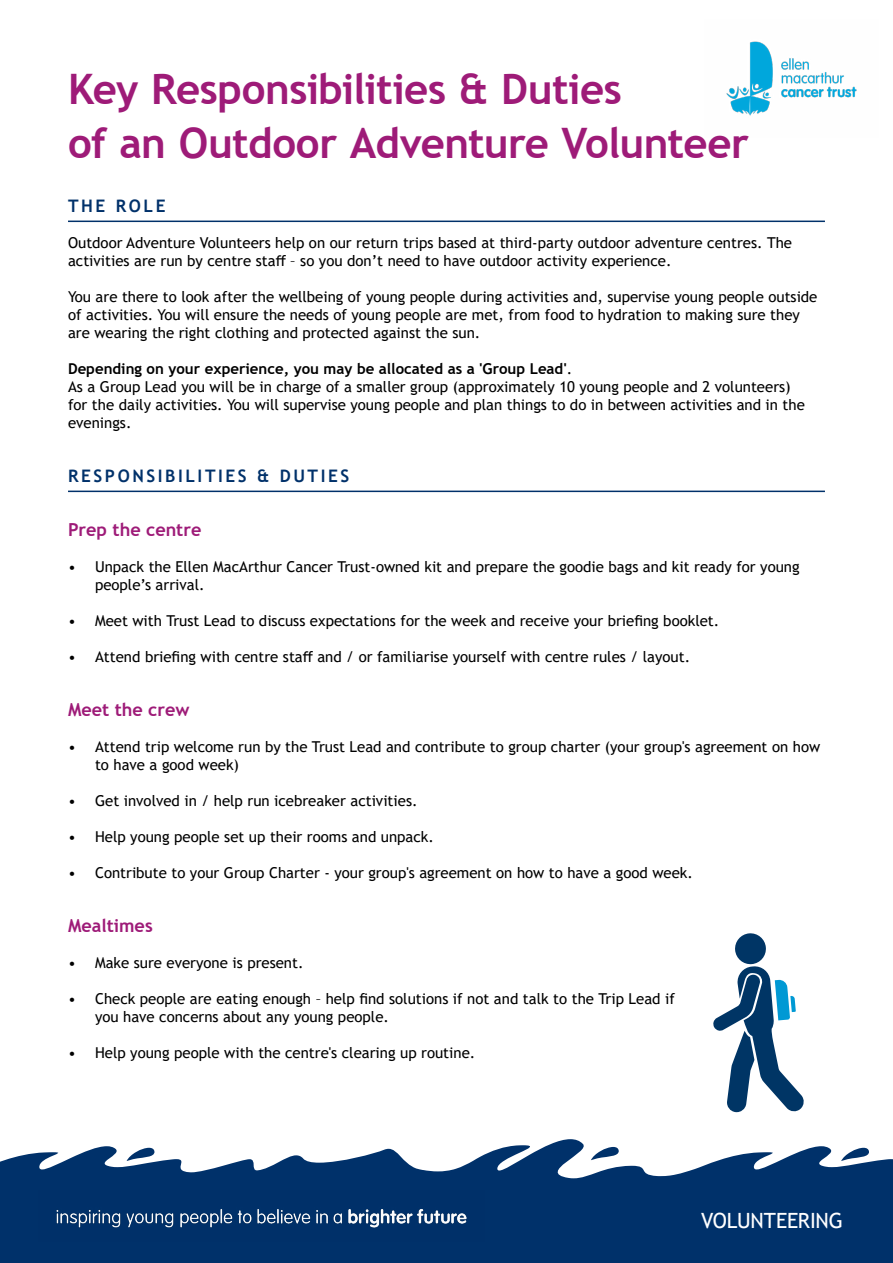
<style>
.page{position:relative;width:893px;height:1263px;background:#fff}
.page>*{position:absolute;margin:0;border:0;box-sizing:border-box;transform-origin:0 0}
.t1{font:700 42px/54px "Trebuchet MS";letter-spacing:-.015em;color:#9e1b78}
.t2{font:21px "Trebuchet MS";letter-spacing:-.005em;color:#fff}
.t3{font:700 18px "Trebuchet MS";color:#9e1b78}
.t4{font:700 17.25px "Trebuchet MS";letter-spacing:.15em;color:#00316a}
.t5{font:15px/18px "Trebuchet MS";color:#000}
.s1{font-weight:700}
</style>
<div class="page">
<img style="left:726px;top:41px;width:131px;height:75px">
<hr style="left:68px;top:221px;width:757px;height:1px;background:#00316a">
<hr style="left:68px;top:491px;width:757px;height:1px;background:#00316a">
<svg style="left:713px;top:933px;width:91px;height:180px"></svg>
<svg style="left:0;top:1139px;width:893px;height:124px;fill:#00316a"></svg>
<img style="left:38px;top:1191px;width:447px;height:50px">
<h1 class="t1" style="left:68px;top:62px;width:682px">Key Responsibilities &amp; Duties<br>of an Outdoor Adventure Volunteer</h1>
<p class="t4" style="left:68px;top:195px;width:99px">THE ROLE</p>
<p class="t5" style="left:68px;top:234px;width:726px">Outdoor Adventure Volunteers help on our return trips based at third-party outdoor adventure centres. The activities are run by centre staff – so you don’t need to have outdoor activity experience.</p>
<p class="t5" style="left:68px;top:288px;width:751px">You are there to look after the wellbeing of young people during activities and, supervise young people outside of activities. You will ensure the needs of young people are met, from food to hydration to making sure they are wearing the right clothing and protected against the sun.</p>
<p class="t5" style="left:68px;top:360px;width:738px"><span class="s1">Depending on your experience, you may be allocated as a 'Group Lead'</span>.<br>As a Group Lead you will be in charge of a smaller group (approximately 10 young people and 2 volunteers) for the daily activities. You will supervise young people and plan things to do in between activities and in the evenings.</p>
<p class="t4" style="left:68px;top:465px;width:283px">RESPONSIBILITIES &amp; DUTIES</p>
<p class="t3" style="left:68px;top:518px;width:135px">Prep the centre</p>
<p class="t5" style="left:95px;top:558px;width:706px;text-indent:-27px">• Unpack the Ellen MacArthur Cancer Trust-owned kit and prepare the goodie bags and kit ready for young people’s arrival.</p>
<p class="t5" style="left:68px;top:612px;width:653px">• Meet with Trust Lead to discuss expectations for the week and receive your briefing booklet.</p>
<p class="t5" style="left:68px;top:648px;width:624px">• Attend briefing with centre staff and / or familiarise yourself with centre rules / layout.</p>
<p class="t3" style="left:68px;top:698px;width:123px">Meet the crew</p>
<p class="t5" style="left:95px;top:738px;width:727px;text-indent:-27px">• Attend trip welcome run by the Trust Lead and contribute to group charter (your group's agreement on how to have a good week)</p>
<p class="t5" style="left:68px;top:792px;width:351px">• Get involved in / help run icebreaker activities.</p>
<p class="t5" style="left:68px;top:828px;width:367px">• Help young people set up their rooms and unpack.</p>
<p class="t5" style="left:68px;top:864px;width:626px">• Contribute to your Group Charter - your group's agreement on how to have a good week.</p>
<p class="t3" style="left:68px;top:914px;width:86px">Mealtimes</p>
<p class="t5" style="left:68px;top:954px;width:237px">• Make sure everyone is present.</p>
<p class="t5" style="left:95px;top:990px;width:581px;text-indent:-27px">• Check people are eating enough – help find solutions if not and talk to the Trip Lead if you have concerns about any young people.</p>
<p class="t5" style="left:68px;top:1044px;width:409px">• Help young people with the centre's clearing up routine.</p>
<h2 class="t2" style="left:701px;top:1207px;width:143px">VOLUNTEERING</h2>
</div>
